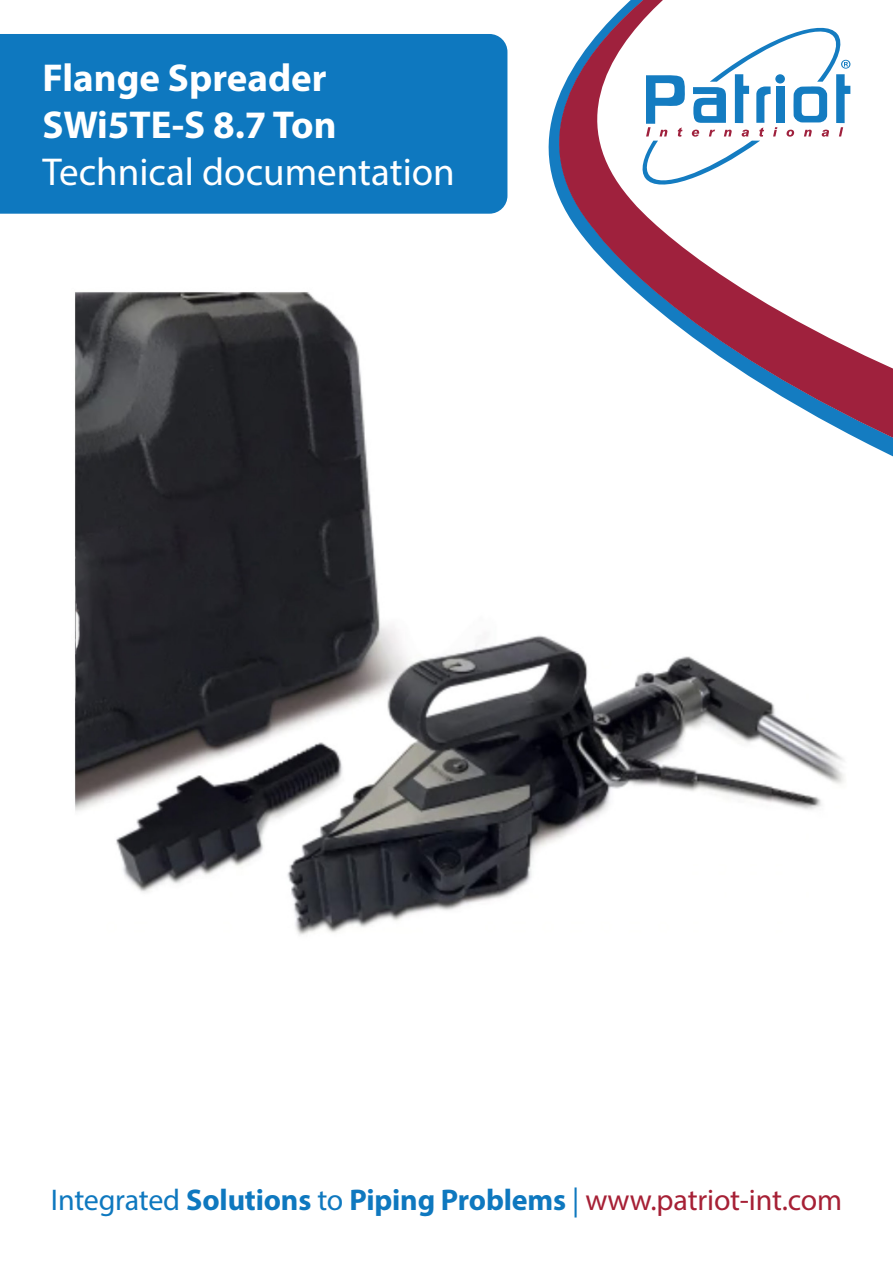
<style>
.page{position:relative;width:893px;height:1263px;background:#fff}
.page>*{position:absolute;margin:0;border:0;box-sizing:border-box;transform-origin:0 0}
.t1{font:700 39px "Myriad Pro";color:#fff}
.t2{font:39px "Myriad Pro";color:#fff}
.t3{font:700 30px "Myriad Pro";letter-spacing:-.005em;color:#0e78bf}
.s1{font-weight:400}
.s2{font-weight:400;color:#a62035}
</style>
<div class="page">
<img style="left:75px;top:292px;width:769px;height:643px">
<div style="left:0;top:34px;width:507px;height:180px;background:#0e78bf"></div>
<svg style="left:549px;top:453px;width:344px;height:19px"></svg>
<svg style="left:549px;top:0;width:344px;height:453px"></svg>
<svg style="left:643px;top:17px;width:207px;height:178px"></svg>
<p class="t1" style="left:43px;top:53px;width:286px">Flange Spreader</p>
<p class="t1" style="left:43px;top:100px;width:296px">SWi5TE-S 8.7 Ton</p>
<p class="t2" style="left:43px;top:148px;width:414px">Technical documentation</p>
<p class="t3" style="left:51px;top:1180px;width:793px"><span class="s1">Integrated</span> Solutions <span class="s1">to</span> Piping Problems <span class="s1">|</span> <span class="s2">www.patriot-int.com</span></p>
</div>
